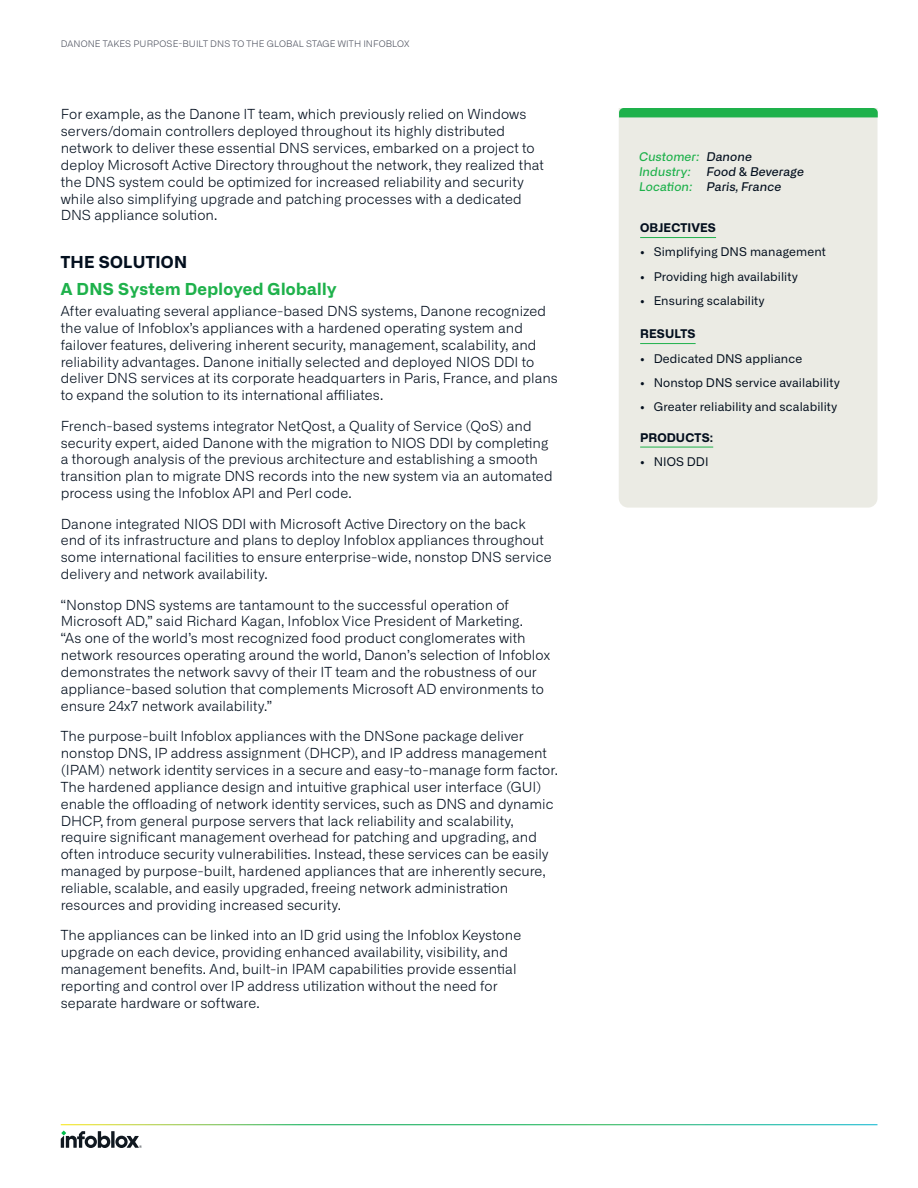
<style>
.page{position:relative;width:918px;height:1188px;background:#fff}
.page>*{position:absolute;margin:0;border:0;box-sizing:border-box;transform-origin:0 0}
.Heading_Level_1{font:700 16.5px "Alliance No.2";letter-spacing:.02em;color:#1eb14b}
.Section{font:700 16.5px "Alliance No.2";letter-spacing:.02em;color:#030f1e}
.Body_text{font:300 13.8px/16.8px "Alliance No.1";letter-spacing:.005em;color:#030f1e}
.t1{font:12px "Alliance No.1";letter-spacing:.01em;color:#030f1e}
.t2{font:italic 500 12px/15px "Alliance No.2";letter-spacing:.01em;color:#030f1e}
.Side-bar_Section{font:700 12px "Alliance No.2";letter-spacing:.01em;color:#030f1e}
.t3{font:italic 500 12px/15px "Alliance No.2";letter-spacing:.01em;color:#1eb14b}
.t4{font:300 9px "Alliance No.1";letter-spacing:.01em;color:#4d515e}
.s1{color:#030f1e}
.s2{font-family:"Alliance No.1";font-style:normal}
.s3{color:#1eb14b}
</style>
<div class="page">
<svg style="left:61px;top:1131px;width:81px;height:17px"></svg>
<div style="left:619px;top:117px;width:259px;height:391px;background:#ebebe4"></div>
<hr style="left:640px;top:237px;width:76px;height:1px;background:#1eb14b">
<hr style="left:640px;top:343px;width:56px;height:1px;background:#1eb14b">
<hr style="left:640px;top:447px;width:73px;height:1px;background:#1eb14b">
<div style="left:619px;top:108px;width:259px;height:9px;background:#1eb14b"></div>
<p class="t4" style="left:61px;top:39px;width:350px">DANONE TAKES PURPOSE-BUILT DNS TO THE GLOBAL STAGE WITH INFOBLOX</p>
<p class="Body_text" style="left:61px;top:106px;width:485px">For example, as the Danone IT team, which previously relied on Windows servers/domain controllers deployed throughout its highly distributed network to deliver these essential DNS services, embarked on a project to deploy Microsoft Active Directory throughout the network, they realized that the DNS system could be optimized for increased reliability and security while also simplifying upgrade and patching processes with a dedicated DNS appliance solution.</p>
<p class="Section" style="left:61px;top:251px;width:128px">THE SOLUTION</p>
<p class="Heading_Level_1" style="left:61px;top:278px;width:277px">A DNS System Deployed Globally</p>
<p class="Body_text" style="left:61px;top:303px;width:499px">After evaluating several appliance-based DNS systems, Danone recognized the value of Infoblox’s appliances with a hardened operating system and failover features, delivering inherent security, management, scalability, and reliability advantages. Danone initially selected and deployed NIOS DDI to deliver DNS services at its corporate headquarters in Paris, France, and plans to expand the solution to its international affiliates.</p>
<p class="Body_text" style="left:61px;top:417px;width:493px">French-based systems integrator NetQost, a Quality of Service (QoS) and security expert, aided Danone with the migration to NIOS DDI by completing a thorough analysis of the previous architecture and establishing a smooth transition plan to migrate DNS records into the new system via an automated process using the Infoblox API and Perl code.</p>
<p class="Body_text" style="left:61px;top:515px;width:492px">Danone integrated NIOS DDI with Microsoft Active Directory on the back end of its infrastructure and plans to deploy Infoblox appliances throughout some international facilities to ensure enterprise-wide, nonstop DNS service delivery and network availability.</p>
<p class="Body_text" style="left:61px;top:596px;width:491px">“Nonstop DNS systems are tantamount to the successful operation of Microsoft AD,” said Richard Kagan, Infoblox Vice President of Marketing.<br>“As one of the world’s most recognized food product conglomerates with network resources operating around the world, Danon’s selection of Infoblox demonstrates the network savvy of their IT team and the robustness of our appliance-based solution that complements Microsoft AD environments to ensure 24x7 network availability.”</p>
<p class="Body_text" style="left:61px;top:728px;width:499px">The purpose-built Infoblox appliances with the DNSone package deliver nonstop DNS, IP address assignment (DHCP), and IP address management (IPAM) network identity services in a secure and easy-to-manage form factor.<br>The hardened appliance design and intuitive graphical user interface (GUI) enable the offloading of network identity services, such as DNS and dynamic DHCP, from general purpose servers that lack reliability and scalability, require significant management overhead for patching and upgrading, and often introduce security vulnerabilities. Instead, these services can be easily managed by purpose-built, hardened appliances that are inherently secure, reliable, scalable, and easily upgraded, freeing network administration resources and providing increased security.</p>
<p class="Body_text" style="left:61px;top:927px;width:462px">The appliances can be linked into an ID grid using the Infoblox Keystone upgrade on each device, providing enhanced availability, visibility, and management benefits. And, built-in IPAM capabilities provide essential reporting and control over IP address utilization without the need for separate hardware or software.</p>
<p class="t3" style="left:639px;top:149px;width:114px">Customer: <span class="s1">Danone<br></span>Industry:</p>
<p class="t2" style="left:639px;top:164px;width:166px;text-indent:68px">Food <span class="s2">&amp;</span> Beverage<br><span class="s3">Location:</span> Paris, France</p>
<p class="Side-bar_Section" style="left:640px;top:220px;width:77px">OBJECTIVES</p>
<p class="t1" style="left:640px;top:245px;width:187px">• Simplifying DNS management</p>
<p class="t1" style="left:640px;top:269px;width:159px">• Providing high availability</p>
<p class="t1" style="left:640px;top:293px;width:126px">• Ensuring scalability</p>
<p class="Side-bar_Section" style="left:640px;top:326px;width:57px">RESULTS</p>
<p class="t1" style="left:640px;top:351px;width:164px">• Dedicated DNS appliance</p>
<p class="t1" style="left:640px;top:375px;width:201px">• Nonstop DNS service availability</p>
<p class="t1" style="left:640px;top:399px;width:199px">• Greater reliability and scalability</p>
<p class="Side-bar_Section" style="left:640px;top:429px;width:75px">PRODUCTS:</p>
<p class="t1" style="left:640px;top:454px;width:70px">• NIOS DDI</p>
</div>
